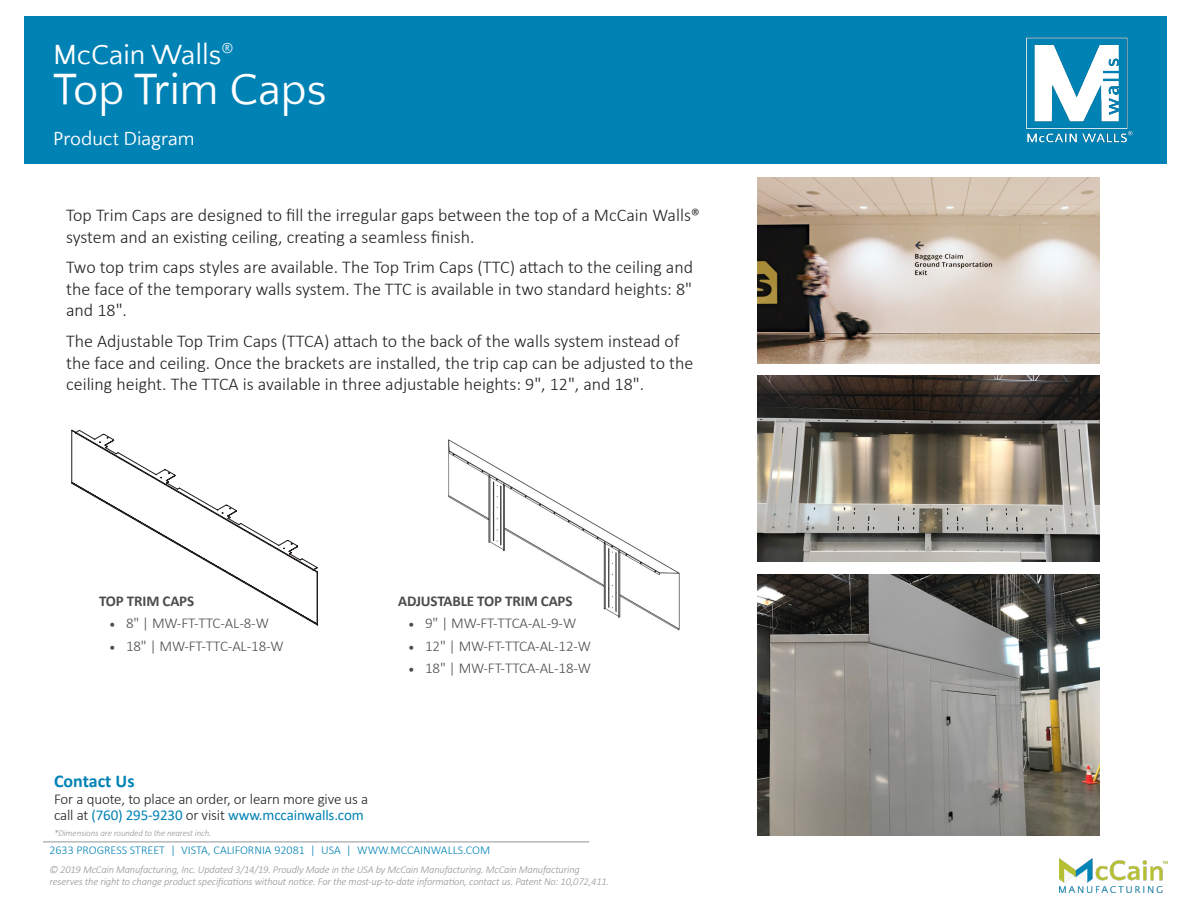
<style>
.page{position:relative;width:1188px;height:918px;background:#fff}
.page>*{position:absolute;margin:0;border:0;box-sizing:border-box;transform-origin:0 0}
.t1{font:45px "Quattrocento Sans";color:#fff}
.t2{font:28.5px "Quattrocento Sans";color:#fff}
.t3{font:19.5px "Quattrocento Sans";color:#fff}
.t4{font:300 18px/21.6px "Calibri";color:#231f20}
.Headers{font:700 18px "Calibri";color:#0082b5}
.t5{font:300 15px "Calibri";letter-spacing:-.01em;color:#4b4c4d}
.Headers-2{font:300 15px/16.5px "Calibri";letter-spacing:-.01em;color:#231f20}
.t6{font:700 15px "Calibri";letter-spacing:-.01em;color:#4b4c4d}
.Address_Line{font:300 12px "Calibri";color:#0082b5}
.Copyright{font:italic 300 10.5px/12.6px "Calibri";letter-spacing:-.015em;color:#939598}
.Copyright-2{font:italic 300 9px "Calibri";letter-spacing:-.015em;color:#939598}
.s1{font-family:"Minion Pro";font-weight:400}
.s2{font-weight:400;color:#0082b5}
</style>
<div class="page">
<img style="left:758px;top:177px;width:342px;height:187px">
<img style="left:758px;top:376px;width:342px;height:186px">
<img style="left:758px;top:575px;width:342px;height:260px">
<hr style="left:43px;top:842px;width:546px;height:1px;background:#939598">
<img style="left:1059px;top:858px;width:108px;height:35px">
<img style="left:448px;top:439px;width:232px;height:192px">
<div style="left:24px;top:16px;width:1143px;height:148px;background:#0082b5"></div>
<svg style="left:71px;top:429px;width:248px;height:197px"></svg>
<img style="left:1025px;top:37px;width:108px;height:106px">
<p class="t2" style="left:53px;top:40px;width:182px">McCain Walls<sup>®</sup></p>
<p class="t1" style="left:53px;top:66px;width:275px">Top Trim Caps</p>
<p class="t3" style="left:53px;top:128px;width:143px">Product Diagram</p>
<p class="t4" style="left:66px;top:204px;width:635px">Top Trim Caps are designed to fill the irregular gaps between the top of a McCain Walls® system and an existing ceiling, creating a seamless finish.</p>
<p class="t4" style="left:66px;top:256px;width:628px;text-align:justify">Two top trim caps styles are available. The Top Trim Caps (TTC) attach to the ceiling and the face of the temporary walls system. The TTC is available in two standard heights: 8" and 18".</p>
<p class="t4" style="left:66px;top:330px;width:629px">The Adjustable Top Trim Caps (TTCA) attach to the back of the walls system instead of the face and ceiling. Once the brackets are installed, the trip cap can be adjusted to the ceiling height. The TTCA is available in three adjustable heights: 9", 12", and 18".</p>
<p class="t6" style="left:99px;top:590px;width:97px">TOP TRIM CAPS</p>
<p class="t5" style="left:110px;top:614px;width:161px"><span class="s1">•</span> 8" | MW-FT-TTC-AL-8-W</p>
<p class="t5" style="left:110px;top:636px;width:176px"><span class="s1">•</span> 18" | MW-FT-TTC-AL-18-W</p>
<p class="t6" style="left:398px;top:590px;width:176px">ADJUSTABLE TOP TRIM CAPS</p>
<p class="t5" style="left:409px;top:614px;width:169px"><span class="s1">•</span> 9" | MW-FT-TTCA-AL-9-W</p>
<p class="t5" style="left:409px;top:636px;width:184px"><span class="s1">•</span> 12" | MW-FT-TTCA-AL-12-W</p>
<p class="t5" style="left:409px;top:659px;width:184px"><span class="s1">•</span> 18" | MW-FT-TTCA-AL-18-W</p>
<p class="Headers" style="left:54px;top:769px;width:82px">Contact Us</p>
<p class="Headers-2" style="left:54px;top:791px;width:316px">For a quote, to place an order, or learn more give us a call at <span class="s2">(760) 295-9230</span> or visit <span class="s2">www.mccainwalls.com</span></p>
<p class="Copyright-2" style="left:54px;top:828px;width:159px">*Dimensions are rounded to the nearest inch.</p>
<p class="Address_Line" style="left:49px;top:843px;width:442px">2633 PROGRESS STREET | VISTA, CALIFORNIA 92081 | USA | WWW.MCCAINWALLS.COM</p>
<p class="Copyright" style="left:49px;top:863px;width:561px">© 2019 McCain Manufacturing, Inc. Updated 3/14/19. Proudly Made in the USA by McCain Manufacturing. McCain Manufacturing reserves the right to change product specifications without notice. For the most-up-to-date information, contact us. Patent No: 10,072,411.</p>
</div>
